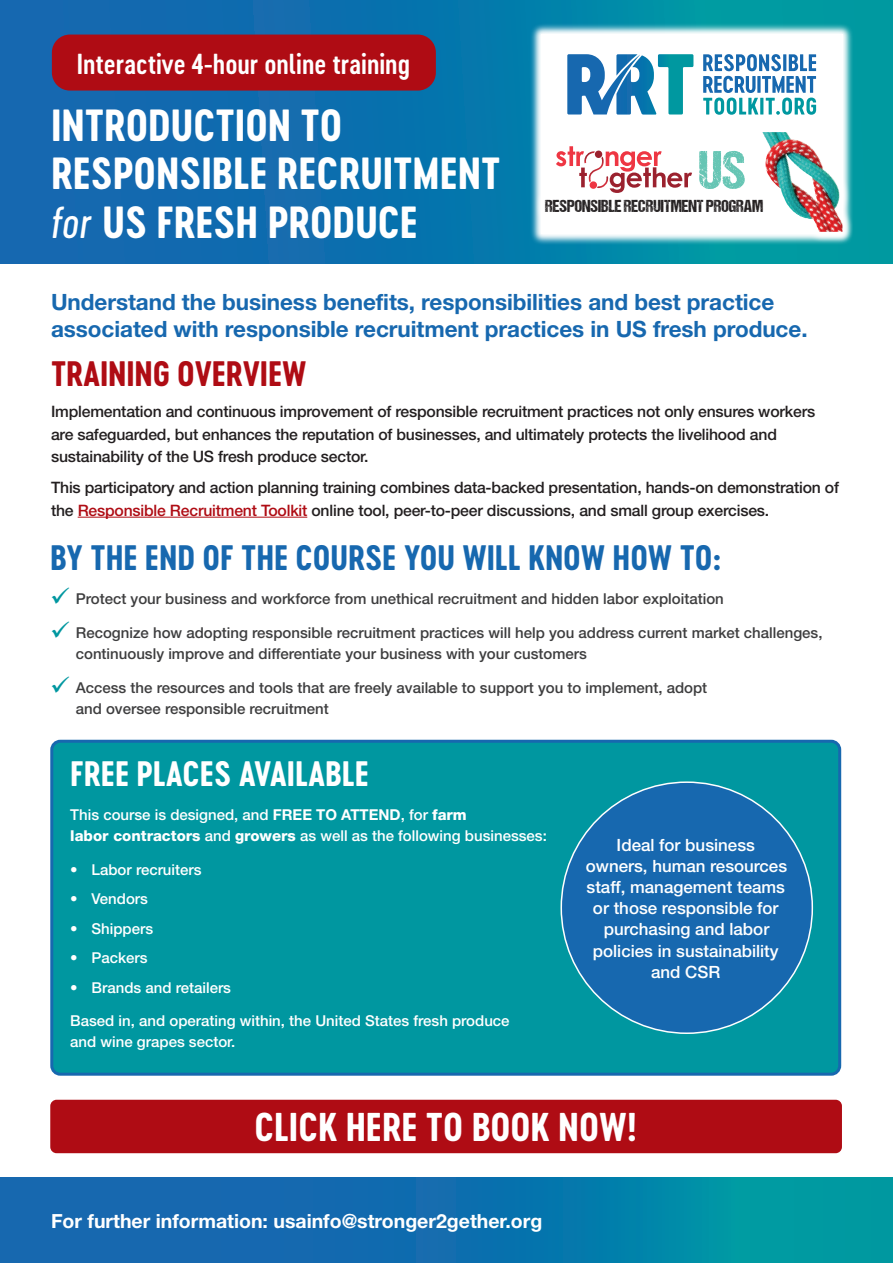
<style>
.page{position:relative;width:893px;height:1263px;background:#fff}
.page>*{position:absolute;margin:0;border:0;box-sizing:border-box;transform-origin:0 0}
.t1{font:54.45px "DCC Ash";color:#66c5b4}
.Page_title_2018{font:42px/48.2px "Cervo Neue Bold Neue";color:#fff}
.Page_title_2018-2{font:37.5px "Cervo Neue Bold Neue";color:#fff}
.Lead_para{font:33px "Cervo Neue Bold Neue";color:#1768af}
.Lead_para-2{font:33px "Cervo Neue Bold Neue";color:#fff}
.Lead_para-3{font:33px "Cervo Neue Bold Neue";letter-spacing:-.005em;color:#af0c14}
.Page_title_2018-3{font:27px "Cervo Neue Semi Bold Neue";color:#fff}
.Lead_para-4{font:700 22.5px/27px "Helvetica Neue";letter-spacing:-.005em;color:#1768af}
.Lead_para-5{font:700 19.5px "Helvetica Neue";color:#fff}
.t2{font:17.4px "DCC Ash";color:#231f20}
.Lead_para-6{font:500 16.95px/21.1px "Helvetica Neue";color:#fff;text-align:center}
.Lead_para-7{font:500 15.75px/22.5px "Helvetica Neue";letter-spacing:-.01em;color:#231f20}
.Lead_para-8{font:500 15px/21px "Helvetica Neue";color:#3e3e3f}
.Lead_para-9{font:500 15px/21px "Helvetica Neue";color:#fff}
.s1{font-family:"Cervo Neue Regular Neue";font-style:italic}
.s2{color:#af0c14}
.s3{color:#0097a0}
.s4{font-weight:700}
.s5{font-weight:800}
</style>
<div class="page">
<div style="left:0;top:0;width:893px;height:264px;background:linear-gradient(to right,#175cb2,#009ea2)"></div>
<div style="left:52px;top:35px;width:384px;height:56px;background:#af0c14;border-radius:18px"></div>
<svg style="left:530px;top:24px;width:323px;height:221px;background:#6fbecc"></svg>
<div style="left:541px;top:35px;width:301px;height:199px;background:#fff"></div>
<svg style="left:567px;top:54px;width:126px;height:61px"></svg>
<svg style="left:703px;top:54px;width:113px;height:61px"></svg>
<svg style="left:535px;top:121px;width:318px;height:122px"></svg>
<svg style="left:556px;top:146px;width:136px;height:47px"></svg>
<img style="left:762px;top:132px;width:80px;height:100px">
<div style="left:52px;top:741px;width:788px;height:333px;background:#0097a0;border-radius:9px"></div>
<div style="left:50px;top:740px;width:791px;height:336px;border:3px solid #1768af;border-radius:9px"></div>
<hr style="left:78px;top:517px;width:229px;height:1px;background:#af0c14">
<div style="left:0;top:1178px;width:893px;height:85px;background:linear-gradient(to right,#1c59b3,#0097a3)"></div>
<div style="left:50px;top:1100px;width:792px;height:53px;background:#af0c14;border-radius:6px"></div>
<div style="left:561px;top:782px;width:251px;height:251px;background:#1768af;border-radius:50%"></div>
<p class="Page_title_2018-3" style="left:77px;top:46px;width:335px">Interactive 4-hour online training</p>
<p class="Page_title_2018" style="left:51px;top:101px;width:451px">INTRODUCTION TO<br>RESPONSIBLE RECRUITMENT <span class="s1">for</span> US FRESH PRODUCE</p>
<p class="t1" style="left:698px;top:141px;width:49px">US</p>
<p class="t2" style="left:545px;top:197px;width:219px">RESPONSIBLE RECRUITMENT PROGRAM</p>
<p class="Lead_para-4" style="left:51px;top:287px;width:758px">Understand the business benefits, responsibilities and best practice associated with responsible recruitment practices in US fresh produce.</p>
<p class="Lead_para-3" style="left:51px;top:351px;width:257px">TRAINING OVERVIEW</p>
<p class="Lead_para-7" style="left:51px;top:400px;width:766px">Implementation and continuous improvement of responsible recruitment practices not only ensures workers are safeguarded, but enhances the reputation of businesses, and ultimately protects the livelihood and sustainability of the US fresh produce sector.</p>
<p class="Lead_para-7" style="left:51px;top:476px;width:789px">This participatory and action planning training combines data-backed presentation, hands-on demonstration of the <span class="s2">Responsible Recruitment Toolkit</span> online tool, peer-to-peer discussions, and small group exercises.</p>
<p class="Lead_para" style="left:50px;top:535px;width:672px">BY THE END OF THE COURSE YOU WILL KNOW HOW TO:</p>
<p class="Lead_para-8" style="left:50px;top:588px;width:675px"><span class="s3">✓</span> Protect your business and workforce from unethical recruitment and hidden labor exploitation</p>
<p class="Lead_para-8" style="left:76px;top:622px;width:748px;text-indent:-26px"><span class="s3">✓</span> Recognize how adopting responsible recruitment practices will help you address current market challenges, continuously improve and differentiate your business with your customers</p>
<p class="Lead_para-8" style="left:76px;top:676px;width:633px;text-indent:-26px"><span class="s3">✓</span> Access the resources and tools that are freely available to support you to implement, adopt and oversee responsible recruitment</p>
<p class="Lead_para-2" style="left:70px;top:751px;width:300px">FREE PLACES AVAILABLE</p>
<p class="Lead_para-9" style="left:70px;top:804px;width:478px">This course is designed, and <span class="s4">FREE TO ATTEND</span>, for <span class="s5">farm<br>labor contractors</span> and <span class="s5">growers</span> as well as the following businesses:</p>
<p class="Lead_para-9" style="left:70px;top:859px;width:133px">• Labor recruiters</p>
<p class="Lead_para-9" style="left:70px;top:888px;width:79px">• Vendors</p>
<p class="Lead_para-9" style="left:70px;top:918px;width:84px">• Shippers</p>
<p class="Lead_para-9" style="left:70px;top:947px;width:79px">• Packers</p>
<p class="Lead_para-9" style="left:70px;top:977px;width:162px">• Brands and retailers</p>
<p class="Lead_para-9" style="left:70px;top:1010px;width:441px">Based in, and operating within, the United States fresh produce and wine grapes sector.</p>
<p class="Lead_para-6" style="left:586px;top:834px;width:203px">Ideal for business owners, human resources staff, management teams or those responsible for purchasing and labor policies in sustainability and CSR</p>
<p class="Page_title_2018-2" style="left:255px;top:1102px;width:383px">CLICK HERE TO BOOK NOW!</p>
<p class="Lead_para-5" style="left:51px;top:1209px;width:493px">For further information: usainfo@stronger2gether.org</p>
</div>
